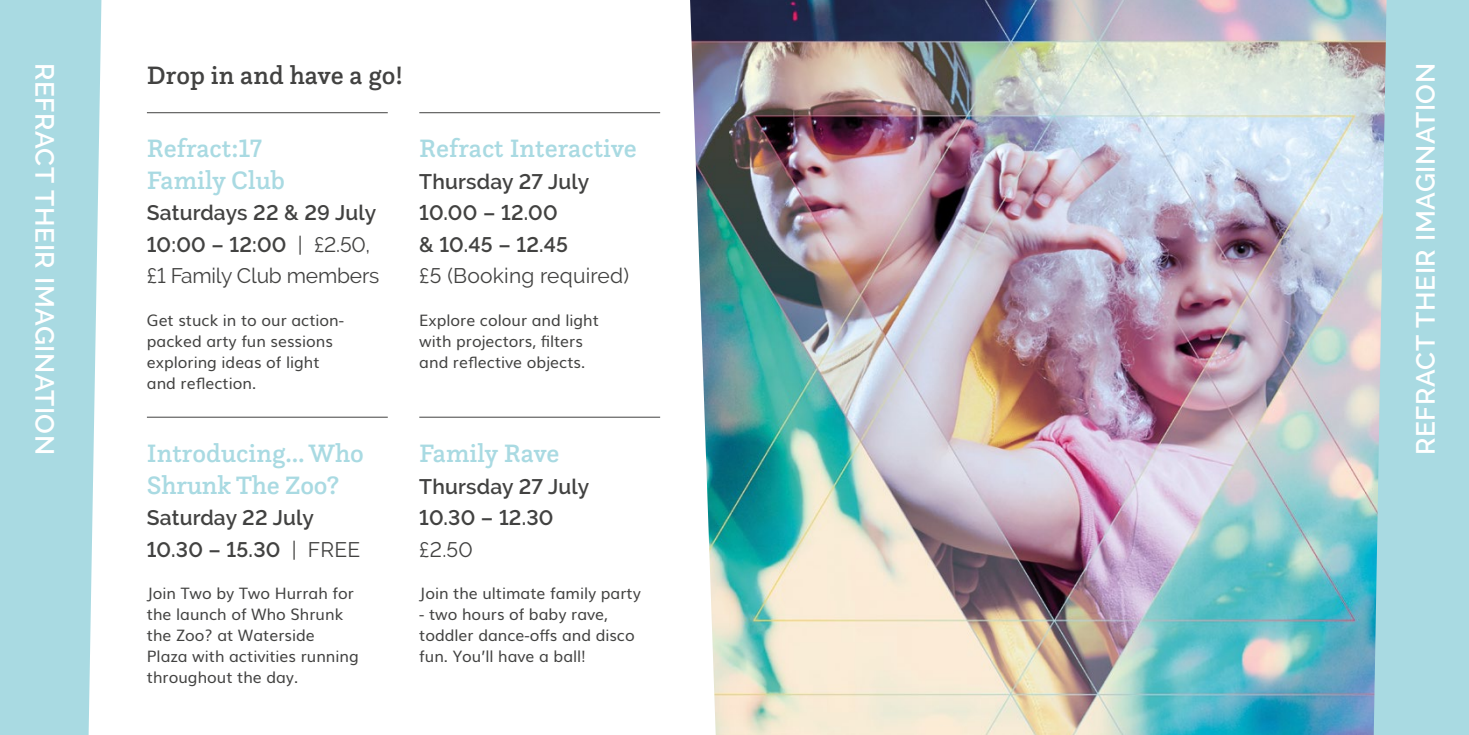
<style>
.page{position:relative;width:1469px;height:735px;background:#fff}
.page>*{position:absolute;margin:0;border:0;box-sizing:border-box;transform-origin:0 0}
.t1{font:500 26.25px/31.5px "Questa Slab";color:#a9dae2}
.t2{font:600 26.25px "Raleway";letter-spacing:.02em;color:#fff}
.t3{font:500 26.25px "Questa Slab";color:#424241}
.t4{font:600 21px/31.5px "Raleway";letter-spacing:.01em;color:#424241}
.t5{font:21px "Raleway";letter-spacing:.01em;color:#424241}
.t6{font:15.75px/21px "Muli";color:#424241}
.s1{font-weight:400}
</style>
<div class="page">
<img style="left:690px;top:0;width:683px;height:734px">
<svg style="left:1373px;top:0;width:95px;height:734px;background:#a9d8e0"></svg>
<hr style="left:147px;top:112px;width:241px;height:1px;background:#424241">
<hr style="left:419px;top:112px;width:241px;height:1px;background:#424241">
<hr style="left:147px;top:416px;width:241px;height:1px;background:#424241">
<hr style="left:419px;top:416px;width:241px;height:1px;background:#424241">
<div style="left:0;top:0;width:101px;height:734px;background:#a9dae2"></div>
<h1 class="t2" style="left:60px;top:63px;width:393px;rotate:90deg">REFRACT THEIR IMAGINATION</h1>
<h1 class="t3" style="left:147px;top:59px;width:257px">Drop in and have a go!</h1>
<h1 class="t1" style="left:147px;top:132px;width:140px">Refract:17<br>Family Club</h1>
<h2 class="t4" style="left:147px;top:197px;width:234px">Saturdays 22 &amp; 29 July<br>10:00 – 12:00 <span class="s1">| £2.50, £1 Family Club members</span></h2>
<p class="t6" style="left:147px;top:308px;width:199px">Get stuck in to our action&shy;packed arty fun sessions exploring ideas of light and reflection.</p>
<h1 class="t1" style="left:419px;top:132px;width:219px">Refract Interactive</h1>
<h2 class="t4" style="left:419px;top:166px;width:172px">Thursday 27 July<br>10.00 – 12.00<br>&amp; 10.45 – 12.45</h2>
<h2 class="t5" style="left:419px;top:264px;width:211px">£5 (Booking required)</h2>
<p class="t6" style="left:419px;top:308px;width:181px">Explore colour and light with projectors, filters and reflective objects.</p>
<h1 class="t1" style="left:147px;top:437px;width:218px">Introducing… Who<br>Shrunk The Zoo?</h1>
<h2 class="t4" style="left:147px;top:502px;width:215px">Saturday 22 July<br>10.30 – 15.30 <span class="s1">| FREE</span></h2>
<p class="t6" style="left:147px;top:581px;width:213px">Join Two by Two Hurrah for the launch of Who Shrunk the Zoo? at Waterside<br>Plaza with activities running throughout the day.</p>
<h1 class="t1" style="left:419px;top:437px;width:142px">Family Rave</h1>
<h2 class="t4" style="left:419px;top:470px;width:172px">Thursday 27 July<br>10.30 – 12.30</h2>
<h2 class="t5" style="left:419px;top:537px;width:55px">£2.50</h2>
<p class="t6" style="left:419px;top:581px;width:223px">Join the ultimate family party</p>
<p class="t6" style="left:419px;top:602px;width:217px">- two hours of baby rave, toddler dance-offs and disco fun. You’ll have a ball!</p>
<h1 class="t2" style="left:1410px;top:454px;width:393px;rotate:-90deg">REFRACT THEIR IMAGINATION</h1>
</div>
